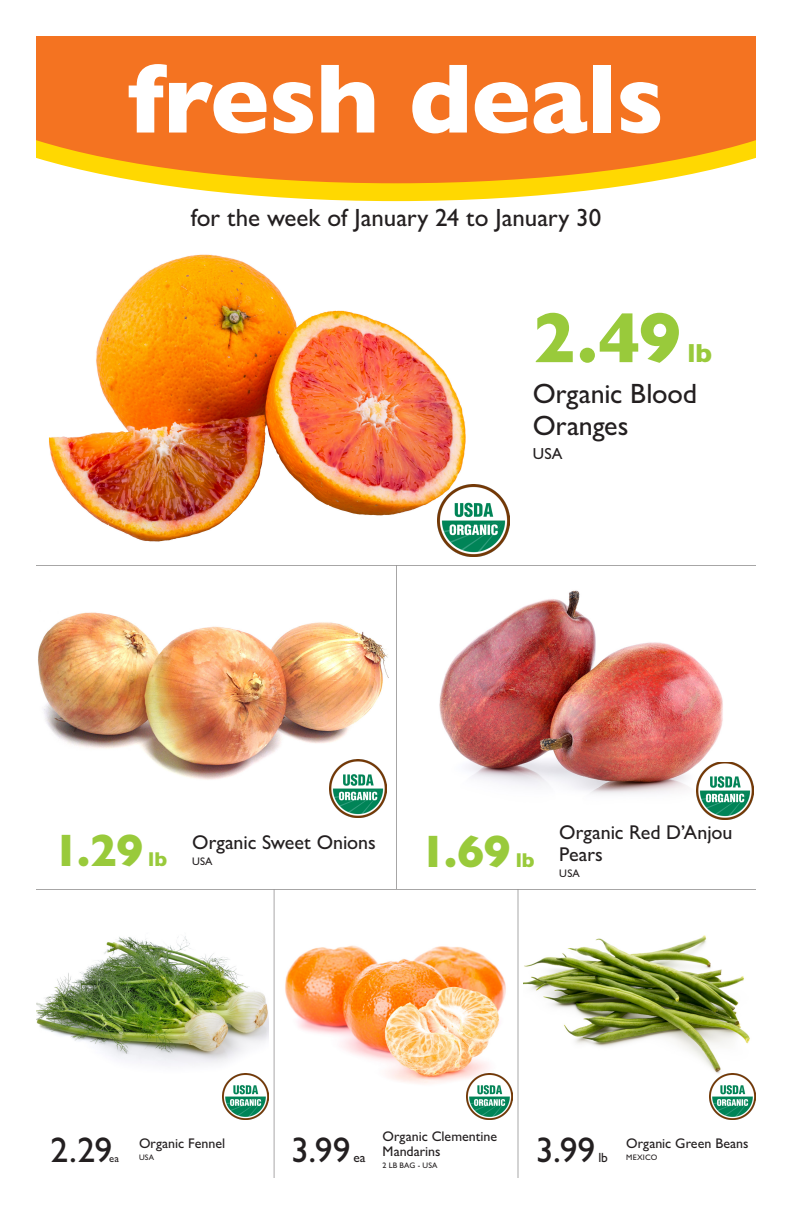
<style>
.page{position:relative;width:792px;height:1224px;background:#fff}
.page>*{position:absolute;margin:0;border:0;box-sizing:border-box;transform-origin:0 0}
.t1{font:800 99.8px "Gill Sans MT Pro";letter-spacing:-.01em;color:#fff}
.t2{font:800 72px "Gill Sans MT Pro";color:#99ca3b}
.t3{font:800 46px "Gill Sans MT Pro";color:#99ca3b}
.t4{font:500 35.6px "Gill Sans MT Pro";color:#231f20}
.t5{font:500 28px/32px "Gill Sans MT Pro";letter-spacing:-.005em;color:#231f20}
.t6{font:800 26.4px "Gill Sans MT Pro";color:#99ca3b}
.t7{font:500 25px "Gill Sans MT Pro";color:#231f20}
.t8{font:800 20.2px "Gill Sans MT Pro";color:#99ca3b}
.t9{font:500 20px/22px "Gill Sans MT Pro";color:#231f20}
.t10{font:500 16px "Gill Sans MT Pro";color:#231f20}
.t11{font:500 14px/15px "Gill Sans MT Pro";color:#231f20}
.t12{font:500 13.4px "Gill Sans MT Pro";color:#231f20}
.t13{font:500 11px "Gill Sans MT Pro";letter-spacing:.015em;color:#231f20}
.t14{font:500 10.6px "Gill Sans MT Pro";color:#231f20}
.t15{font:500 8px "Gill Sans MT Pro";letter-spacing:.02em;color:#231f20}
</style>
<div class="page">
<hr style="left:36px;top:565px;width:720px;height:1px;background:#231f20">
<hr style="left:36px;top:889px;width:720px;height:1px;background:#231f20">
<hr style="left:396px;top:566px;width:1px;height:323px;background:#231f20">
<hr style="left:274px;top:890px;width:1px;height:288px;background:#231f20">
<hr style="left:518px;top:890px;width:1px;height:288px;background:#231f20">
<img style="left:523px;top:935px;width:227px;height:159px">
<img style="left:710px;top:1073px;width:46px;height:47px">
<img style="left:285px;top:945px;width:221px;height:139px">
<img style="left:466px;top:1073px;width:46px;height:47px">
<img style="left:36px;top:936px;width:233px;height:129px">
<img style="left:223px;top:1073px;width:46px;height:47px">
<img style="left:439px;top:590px;width:284px;height:204px">
<img style="left:696px;top:762px;width:58px;height:58px">
<img style="left:38px;top:612px;width:351px;height:168px">
<img style="left:329px;top:760px;width:58px;height:57px">
<img style="left:49px;top:254px;width:461px;height:288px">
<img style="left:437px;top:485px;width:72px;height:72px">
<svg style="left:150px;top:183px;width:492px;height:18px;fill:#ffd801"></svg>
<svg style="left:36px;top:36px;width:720px;height:147px;background:#f47c24"></svg>
<p class="t1" style="left:128px;top:40px;width:538px">fresh deals</p>
<p class="t7" style="left:191px;top:203px;width:412px">for the week of January 24 to January 30</p>
<p class="t2" style="left:533px;top:295px;width:150px">2.49</p>
<p class="t6" style="left:688px;top:338px;width:26px">lb</p>
<p class="t5" style="left:533px;top:377px;width:166px">Organic Blood<br>Oranges</p>
<p class="t10" style="left:533px;top:444px;width:31px">USA</p>
<p class="t3" style="left:53px;top:823px;width:92px">1.29</p>
<p class="t8" style="left:148px;top:847px;width:21px">lb</p>
<p class="t9" style="left:192px;top:831px;width:185px">Organic Sweet Onions</p>
<p class="t13" style="left:192px;top:855px;width:22px">USA</p>
<p class="t3" style="left:419px;top:824px;width:93px">1.69</p>
<p class="t8" style="left:516px;top:848px;width:21px">lb</p>
<p class="t9" style="left:559px;top:821px;width:175px">Organic Red D’Anjou<br>Pears</p>
<p class="t13" style="left:559px;top:867px;width:22px">USA</p>
<p class="t4" style="left:51px;top:1129px;width:63px">2.29</p>
<p class="t14" style="left:109px;top:1152px;width:11px">ea</p>
<p class="t11" style="left:139px;top:1136px;width:88px">Organic Fennel</p>
<p class="t15" style="left:139px;top:1153px;width:17px">USA</p>
<p class="t11" style="left:383px;top:1129px;width:116px">Organic Clementine<br>Mandarins</p>
<p class="t4" style="left:291px;top:1129px;width:61px">3.99</p>
<p class="t4" style="left:536px;top:1129px;width:61px">3.99</p>
<p class="t11" style="left:626px;top:1136px;width:124px">Organic Green Beans</p>
<p class="t12" style="left:598px;top:1149px;width:11px">lb</p>
<p class="t12" style="left:353px;top:1149px;width:14px">ea</p>
<p class="t15" style="left:626px;top:1153px;width:33px">MEXICO</p>
<p class="t15" style="left:383px;top:1161px;width:56px">2 LB BAG - USA</p>
</div>
